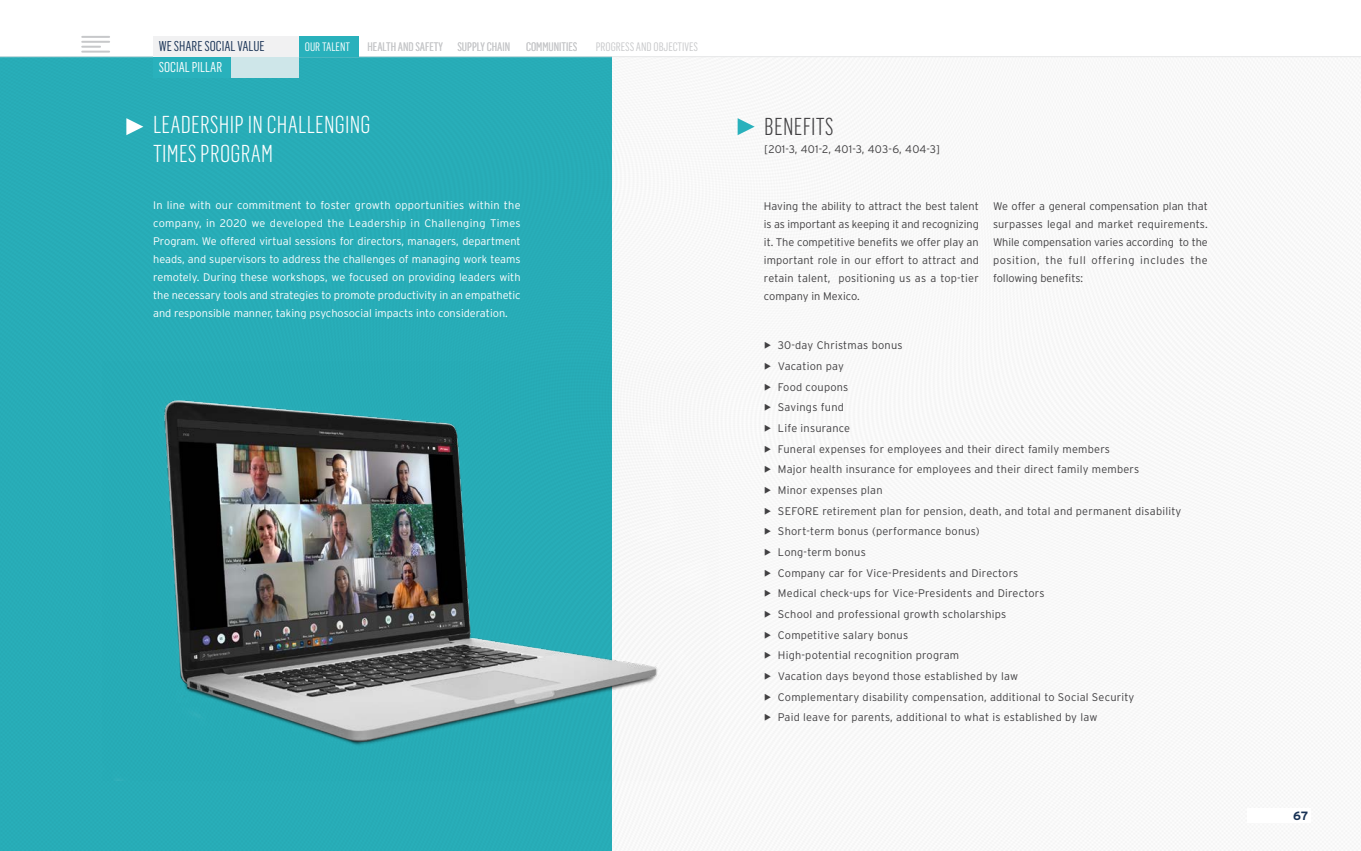
<style>
.page{position:relative;width:1361px;height:851px;background:#fff}
.page>*{position:absolute;margin:0;border:0;box-sizing:border-box;transform-origin:0 0}
.t1{font:300 24px/28.8px "Flama Condensed";letter-spacing:.01em;color:#fff}
.t2{font:300 24px "Flama Condensed";letter-spacing:.01em;color:#414042}
.t3{font:14px "Flama Condensed";color:#183255}
.t4{font:14px "Flama Condensed";color:#fff}
.t5{font:12px "Flama Condensed";color:#c7c8ca}
.t6{font:12px "Flama Condensed";color:#fff}
.t7{font:700 12px "Interstate";color:#183255}
.t8{font:300 11px/20.7px "Interstate";letter-spacing:.02em;color:#414042;text-align:justify}
.t9{font:300 11px/18px "Interstate";color:#fff;text-align:justify}
.s1{font-family:"Rams Lt";font-weight:400}
</style>
<div class="page">
<img style="left:0;top:57px;width:1361px;height:793px">
<svg style="left:126px;top:118px;width:17px;height:17px"></svg>
<svg style="left:737px;top:118px;width:17px;height:17px"></svg>
<img style="left:102px;top:361px;width:617px;height:419px">
<hr style="left:0;top:56px;width:1361px;height:1px;background:#e6e7e8">
<div style="left:1247px;top:807px;width:64px;height:15px;background:#fff"></div>
<div style="left:153px;top:36px;width:145px;height:21px;background:#f1f1f2"></div>
<div style="left:153px;top:57px;width:145px;height:21px;background:#cee6e9"></div>
<div style="left:153px;top:57px;width:78px;height:21px;background:#29b1bc"></div>
<hr style="left:82px;top:36px;width:27px;height:2px;background:#c7c8ca">
<hr style="left:82px;top:41px;width:27px;height:2px;background:#c7c8ca">
<hr style="left:82px;top:51px;width:27px;height:2px;background:#c7c8ca">
<svg style="left:82px;top:46px;width:18px;height:2px"></svg>
<div style="left:300px;top:36px;width:59px;height:21px;background:#29b1bc"></div>
<p class="t3" style="left:159px;top:38px;width:107px">WE SHARE SOCIAL VALUE</p>
<p class="t5" style="left:596px;top:39px;width:104px">PROGRESS AND OBJECTIVES</p>
<p class="t4" style="left:159px;top:59px;width:65px">SOCIAL PILLAR</p>
<p class="t6" style="left:305px;top:39px;width:47px">OUR TALENT</p>
<p class="t5" style="left:367px;top:39px;width:144px">HEALTH AND SAFETY SUPPLY CHAIN</p>
<p class="t5" style="left:526px;top:39px;width:53px">COMMUNITIES</p>
<h1 class="t1" style="left:153px;top:110px;width:219px">LEADERSHIP IN CHALLENGING<br>TIMES PROGRAM</h1>
<h1 class="t2" style="left:764px;top:111px;width:71px">BENEFITS</h1>
<p class="t8" style="left:764px;top:138px;width:177px">[201-3, 401-2, 401-3, 403-6, 404-3]</p>
<p class="t9" style="left:153px;top:196px;width:369px">In line with our commitment to foster growth opportunities within the company, in 2020 we developed the Leadership in Challenging Times Program. We offered virtual sessions for directors, managers, department heads, and supervisors to address the challenges of managing work teams remotely. During these workshops, we focused on providing leaders with the necessary tools and strategies to promote productivity in an empathetic and responsible manner, taking psychosocial impacts into consideration.</p>
<p class="t8" style="left:764px;top:197px;width:216px;line-height:18px">Having the ability to attract the best talent is as important as keeping it and recognizing it. The competitive benefits we offer play an important role in our effort to attract and retain talent, positioning us as a top-tier company in Mexico.</p>
<p class="t8" style="left:993px;top:197px;width:216px;line-height:18px">We offer a general compensation plan that surpasses legal and market requirements.<br>While compensation varies according to the position, the full offering includes the following benefits:</p>
<p class="t8" style="left:764px;top:335px;width:419px;text-align:left"><span class="s1">▶</span> 30-day Christmas bonus<br><span class="s1">▶</span> Vacation pay<br><span class="s1">▶</span> Food coupons<br><span class="s1">▶</span> Savings fund<br><span class="s1">▶</span> Life insurance<br><span class="s1">▶</span> Funeral expenses for employees and their direct family members<br><span class="s1">▶</span> Major health insurance for employees and their direct family members<br><span class="s1">▶</span> Minor expenses plan<br><span class="s1">▶</span> SEFORE retirement plan for pension, death, and total and permanent disability <span class="s1">▶</span> Short-term bonus (performance bonus)<br><span class="s1">▶</span> Long-term bonus<br><span class="s1">▶</span> Company car for Vice-Presidents and Directors<br><span class="s1">▶</span> Medical check-ups for Vice-Presidents and Directors<br><span class="s1">▶</span> School and professional growth scholarships<br><span class="s1">▶</span> Competitive salary bonus<br><span class="s1">▶</span> High-potential recognition program<br><span class="s1">▶</span> Vacation days beyond those established by law<br><span class="s1">▶</span> Complementary disability compensation, additional to Social Security<br><span class="s1">▶</span> Paid leave for parents, additional to what is established by law</p>
<p class="t7" style="left:1293px;top:809px;width:16px">67</p>
</div>
